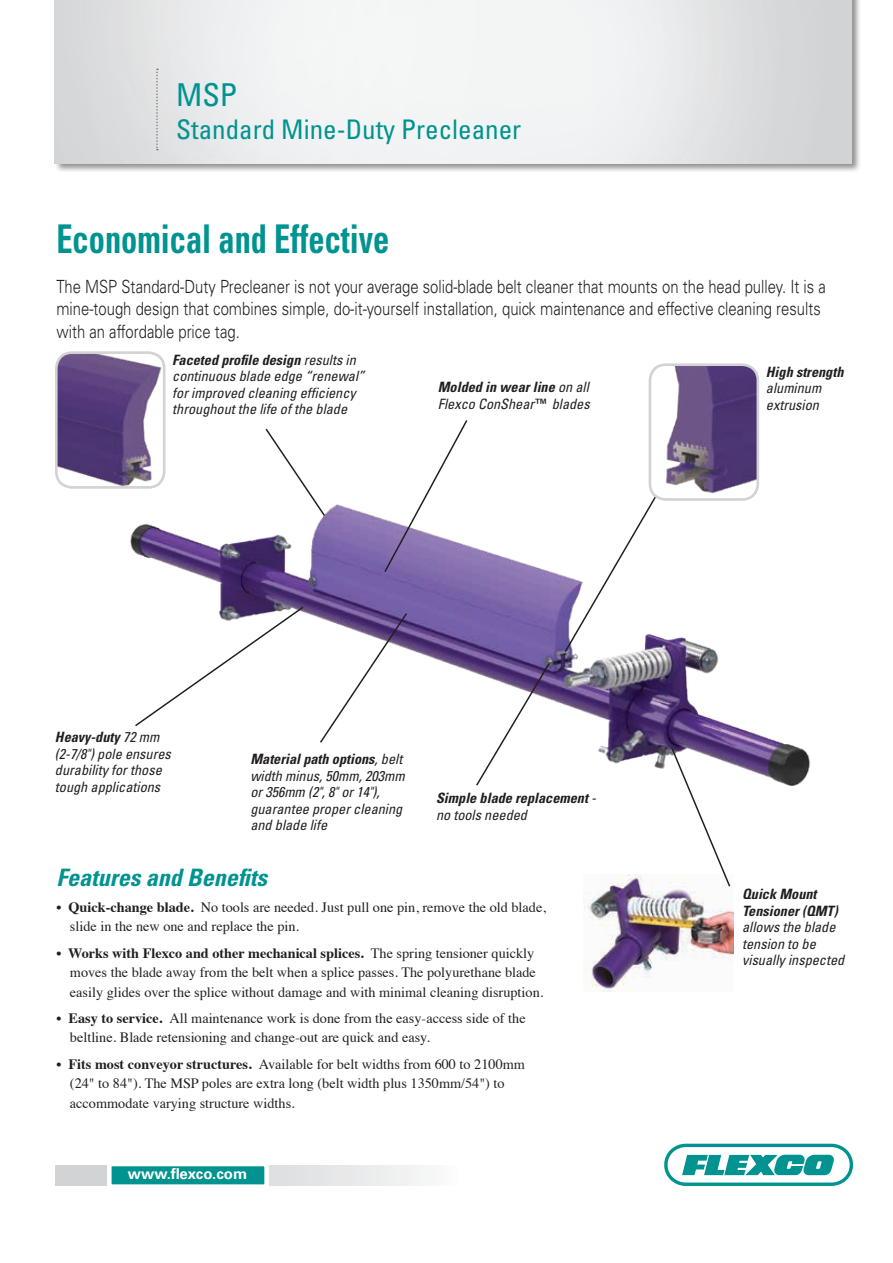
<style>
.page{position:relative;width:893px;height:1263px;background:#fff}
.page>*{position:absolute;margin:0;border:0;box-sizing:border-box;transform-origin:0 0}
.t1{font:700 condensed 39.6px "Univers LT Std";color:#009390;scale:.82 1}
.t2{font:condensed 31.5px "Univers LT Std";color:#009390}
.t3{font:condensed 27px "Univers LT Std";color:#009390}
.t4{font:italic 700 condensed 24px "Univers LT Std";color:#009390}
.t5{font:300 18.15px/22.5px "Univers LT Std";color:#231f20;scale:.82 1}
.t6{font:15.6px "Hiragino Sans GB W6";color:#fff}
.t7{font:700 15px "Univers LT Std";color:#fff}
.t8{font:14.25px/19.5px "Times";color:#231f20}
.t9{font:italic condensed 14.25px/16.5px "Univers LT Std";color:#231f20}
.t10{font:italic 700 condensed 14.25px/16.5px "Univers LT Std";color:#231f20}
.s1{font-weight:700}
.s2{font-weight:700;font-style:normal;font-stretch:normal}
.s3{font-weight:400}
</style>
<div class="page">
<div style="left:54px;top:0;width:808px;height:174px;background:#231f20;opacity:.5"></div>
<img style="left:55px;top:0;width:796px;height:164px">
<svg style="left:664px;top:1144px;width:189px;height:42px"></svg>
<svg style="left:55px;top:1165px;width:369px;height:20px"></svg>
<div style="left:107px;top:1162px;width:162px;height:27px;background:#009390;border:4px solid #fff"></div>
<svg style="left:156px;top:69px;width:2px;height:81px"></svg>
<img style="left:130px;top:504px;width:680px;height:282px">
<svg style="left:264px;top:428px;width:62px;height:90px"></svg>
<svg style="left:133px;top:605px;width:172px;height:123px"></svg>
<svg style="left:563px;top:497px;width:95px;height:157px"></svg>
<svg style="left:475px;top:661px;width:76px;height:125px"></svg>
<img style="left:583px;top:875px;width:150px;height:116px">
<svg style="left:383px;top:420px;width:86px;height:154px"></svg>
<svg style="left:318px;top:611px;width:91px;height:133px"></svg>
<svg style="left:670px;top:747px;width:62px;height:141px"></svg>
<img style="left:59px;top:355px;width:105px;height:130px">
<div style="left:55px;top:351px;width:110px;height:138px;border:3px solid #d1d3d4;border-radius:16px"></div>
<img style="left:650px;top:367px;width:105px;height:130px">
<div style="left:649px;top:363px;width:110px;height:138px;border:3px solid #d1d3d4;border-radius:16px"></div>
<h2 class="t2" style="left:176px;top:74px;width:63px">MSP</h2>
<h3 class="t3" style="left:176px;top:112px;width:346px">Standard Mine-Duty Precleaner</h3>
<h1 class="t1" style="left:56px;top:214px;width:408px">Economical and Effective</h1>
<p class="t5" style="left:56px;top:275px;width:940px">The MSP Standard-Duty Precleaner is not your average solid-blade belt cleaner that mounts on the head pulley. It is a mine-tough design that combines simple, do-it-yourself installation, quick maintenance and effective cleaning results with an affordable price tag.</p>
<p class="t9" style="left:172px;top:351px;width:194px"><span class="s1">Faceted profile design</span> results in continuous blade edge “renewal” for improved cleaning efficiency throughout the life of the blade</p>
<p class="t9" style="left:438px;top:379px;width:153px"><span class="s1">Molded in wear line</span> on all<br>Flexco ConShear<span class="s2">™</span> blades</p>
<p class="t9" style="left:55px;top:729px;width:117px"><span class="s1">Heavy-duty</span> 72 mm (2-7/8") pole ensures durability for those tough applications</p>
<p class="t9" style="left:250px;top:751px;width:156px"><span class="s1">Material path options</span>, belt width minus, 50mm, 203mm or 356mm (2", 8" or 14"), guarantee proper cleaning and blade life</p>
<p class="t10" style="left:436px;top:790px;width:161px">Simple blade replacement <span class="s3">- no tools needed</span></p>
<h3 class="t4" style="left:56px;top:862px;width:212px">Features and Benefits</h3>
<p class="t8" style="left:70px;top:896px;width:477px;text-indent:-13px"><span class="s1">• Quick-change blade.</span> No tools are needed. Just pull one pin, remove the old blade, slide in the new one and replace the pin.</p>
<p class="t8" style="left:70px;top:942px;width:475px;text-indent:-13px"><span class="s1">• Works with Flexco and other mechanical splices.</span> The spring tensioner quickly moves the blade away from the belt when a splice passes. The polyurethane blade easily glides over the splice without damage and with minimal cleaning disruption.</p>
<p class="t8" style="left:70px;top:1007px;width:457px;text-indent:-13px"><span class="s1">• Easy to service.</span> All maintenance work is done from the easy-access side of the beltline. Blade retensioning and change-out are quick and easy.</p>
<p class="t8" style="left:70px;top:1053px;width:456px;text-indent:-13px"><span class="s1">• Fits most conveyor structures.</span> Available for belt widths from 600 to 2100mm (24" to 84"). The MSP poles are extra long (belt width plus 1350mm/54") to accommodate varying structure widths.</p>
<p class="t7" style="left:128px;top:1165px;width:121px">www.flexco.com</p>
<p class="t6" style="left:109px;top:1165px;width:138px">www.flexco.com</p>
<p class="t10" style="left:766px;top:364px;width:79px">High strength</p>
<p class="t9" style="left:766px;top:380px;width:57px">aluminum extrusion</p>
<p class="t10" style="left:742px;top:886px;width:97px">Quick Mount<br>Tensioner (QMT)</p>
<p class="t9" style="left:742px;top:919px;width:104px">allows the blade tension to be visually inspected</p>
</div>
